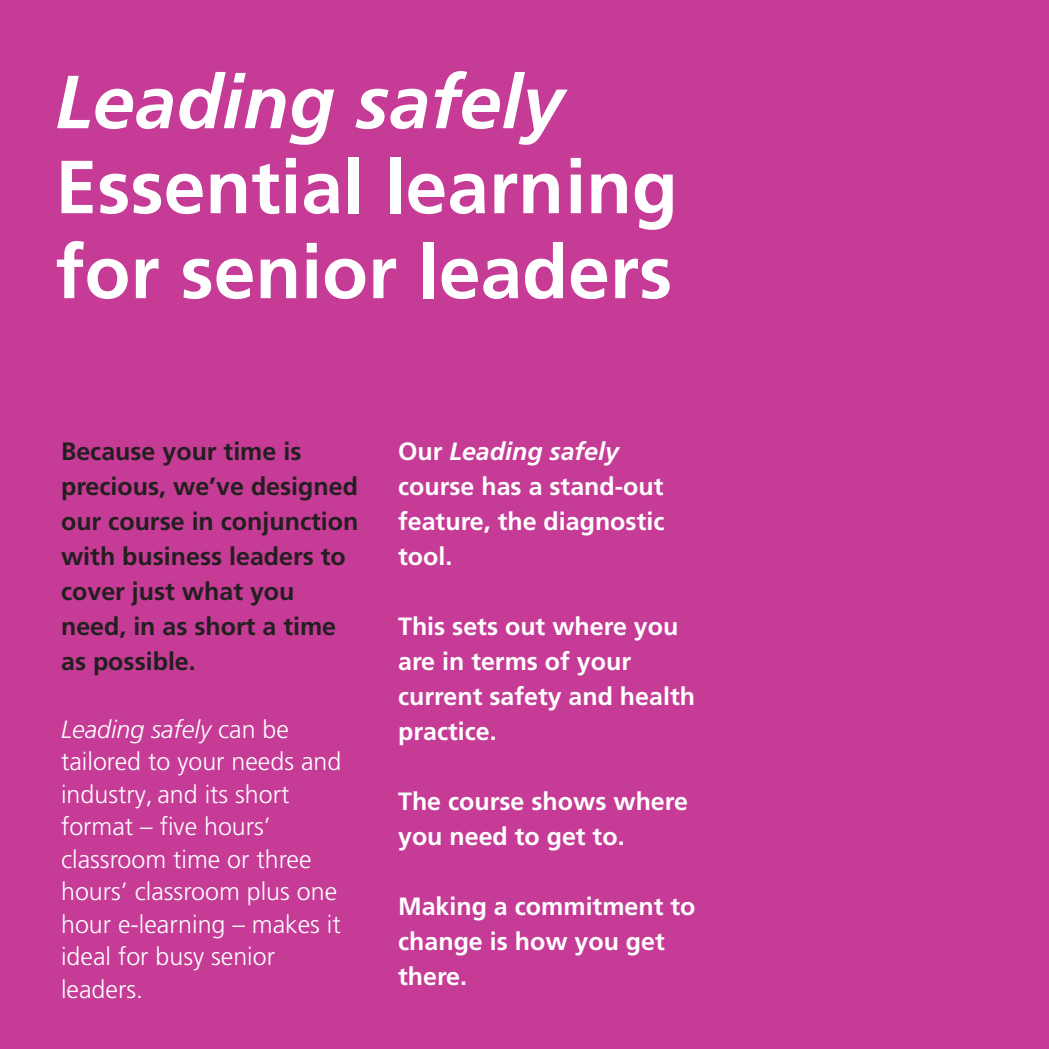
<style>
.page{position:relative;width:1049px;height:1049px;background:#c53b96}
.page>*{position:absolute;margin:0;border:0;box-sizing:border-box;transform-origin:0 0}
.t1{font:700 75px/85px "Frutiger";color:#fff}
.t2{font:italic 700 75px "Frutiger";color:#fff}
.t3{font:700 25px/35px "Frutiger";color:#fff}
.t4{font:300 25px/32.5px "Frutiger";color:#fff}
.t5{font:700 25px/35px "Frutiger";color:#231f20}
.s1{font-style:italic}
</style>
<div class="page">
<h1 class="t2" style="left:55px;top:58px;width:510px">Leading safely</h1>
<h1 class="t1" style="left:55px;top:145px;width:624px">Essential learning for senior leaders</h1>
<p class="t5" style="left:61px;top:434px;width:299px">Because your time is precious, we’ve designed our course in conjunction with business leaders to cover just what you need, in as short a time as possible.</p>
<p class="t4" style="left:61px;top:713px;width:282px"><span class="s1">Leading safely</span> can be tailored to your needs and industry, and its short format – five hours’ classroom time or three hours’ classroom plus one hour e-learning – makes it ideal for busy senior leaders.</p>
<p class="t3" style="left:398px;top:434px;width:268px">Our <span class="s1">Leading safely </span>course has a stand-out feature, the diagnostic tool.</p>
<p class="t3" style="left:398px;top:609px;width:298px">This sets out where you are in terms of your current safety and health practice.</p>
<p class="t3" style="left:398px;top:784px;width:291px">The course shows where you need to get to.</p>
<p class="t3" style="left:398px;top:889px;width:299px">Making a commitment to change is how you get there.</p>
</div>
